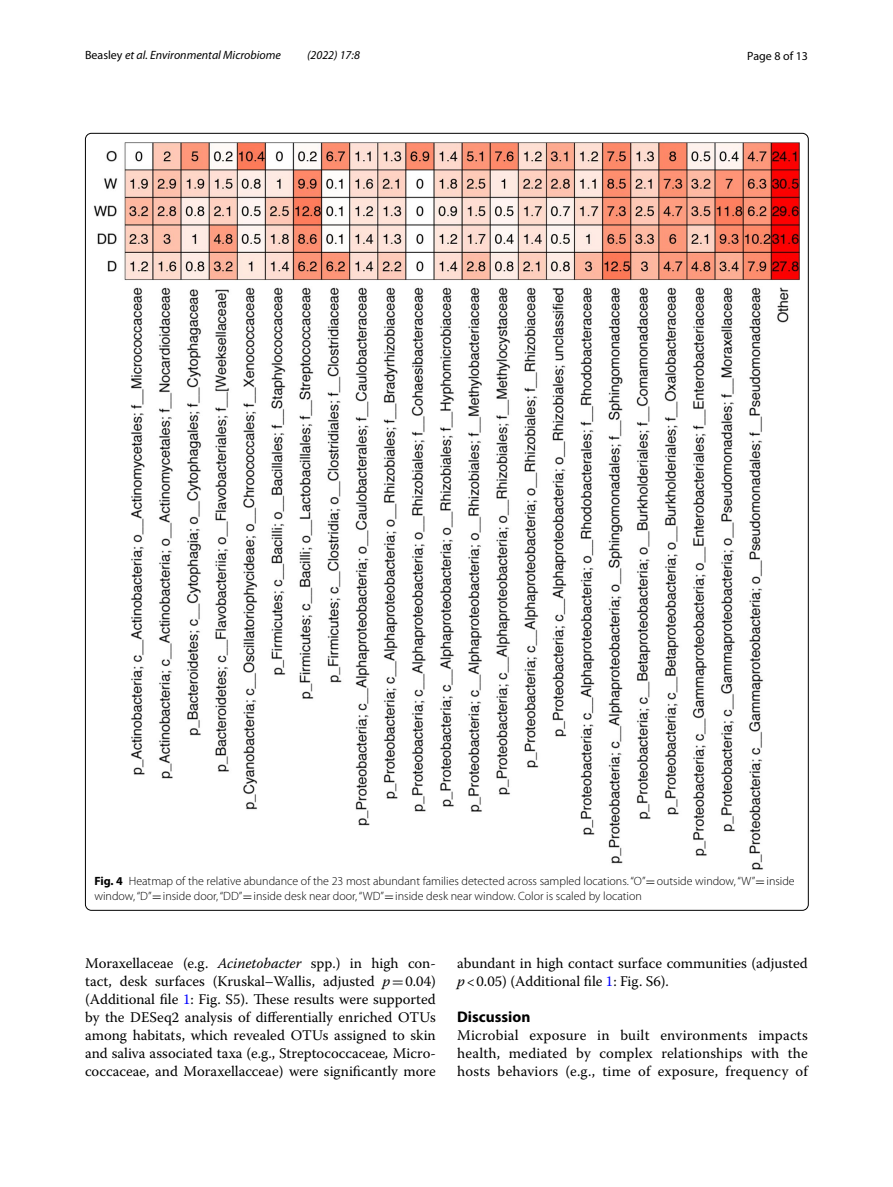
<style>
.page{position:relative;width:893px;height:1187px;background:#fff}
.page>*{position:absolute;margin:0;border:0;box-sizing:border-box;transform-origin:0 0}
.t1{font:700 15.45px "Myriad Pro";color:#000}
.t2{font:14.7px/18px "Warnock Pro";color:#000;text-align:justify}
.t3{font:300 12px/15px "Myriad Pro";color:#000}
.t4{font:italic 12px "Myriad Pro";color:#000}
.t5{font:12px "Myriad Pro";color:#000}
.s1{font-style:normal}
.s2{font-weight:700}
.s3{font-family:"MTSY";font-weight:400}
.s4{font-style:italic}
.s5{font-family:"MTSY"}
.s6{color:#00f}
</style>
<div class="page">
<img style="left:94px;top:142px;width:706px;height:727px">
<p class="t4" style="left:85px;top:48px;width:197px"><span class="s1">Beasley</span> et al. Environmental Microbiome</p>
<p class="t4" style="left:307px;top:48px;width:54px">(2022) 17:8</p>
<p class="t5" style="left:747px;top:48px;width:62px">Page 8 of 13</p>
<p class="t3" style="left:94px;top:873px;width:702px"><span class="s2">Fig. 4</span> Heatmap of the relative abundance of the 23 most abundant families detected across sampled locations. “O”<span class="s3">=</span>outside window, “W”<span class="s3">=</span>inside window, “D”<span class="s3">=</span>inside door, “DD”<span class="s3">=</span>inside desk near door, “WD”<span class="s3">=</span>inside desk near window. Color is scaled by location</p>
<p class="t2" style="left:85px;top:954px;width:352px">Moraxellaceae (e.g. <span class="s4">Acinetobacter</span> spp.) in high con&shy;tact, desk surfaces (Kruskal–Wallis, adjusted <span class="s4">p</span><span class="s5">=</span>0.04) (Additional file <span class="s6">1</span>: Fig. S5). These results were supported by the DESeq2 analysis of differentially enriched OTUs among habitats, which revealed OTUs assigned to skin and saliva associated taxa (e.g., Streptococcaceae<span class="s4">,</span> Micro&shy;coccaceae, and Moraxellacceae) were significantly more</p>
<p class="t2" style="left:457px;top:954px;width:352px">abundant in high contact surface communities (adjusted <span class="s4">p</span>&lt;0.05) (Additional file <span class="s6">1</span>: Fig. S6).</p>
<p class="t1" style="left:457px;top:1007px;width:75px">Discussion</p>
<p class="t2" style="left:457px;top:1026px;width:352px">Microbial exposure in built environments impacts health, mediated by complex relationships with the hosts behaviors (e.g., time of exposure, frequency of</p>
</div>
